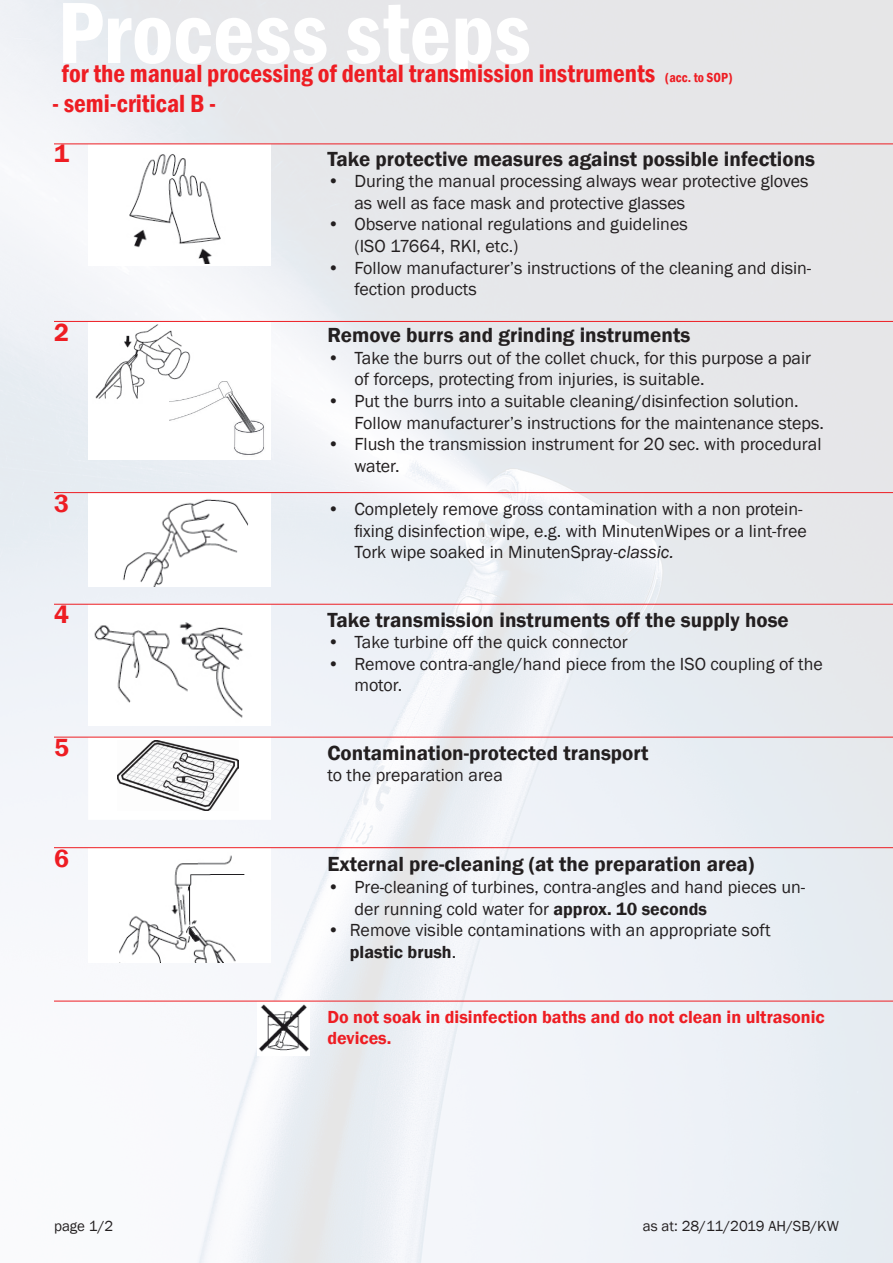
<style>
.page{position:relative;width:893px;height:1263px;background:#fff}
.page>*{position:absolute;margin:0;border:0;box-sizing:border-box;transform-origin:0 0}
.t1{font:600 condensed 90px "Franklin Gothic";color:#fff}
.t2{font:600 condensed 25.5px "Franklin Gothic";color:#ee1d23}
.t3{font:600 25.5px "Franklin Gothic";color:#ee1d23}
.t4{font:600 21px "Franklin Gothic";color:#231f20}
.t5{font:18px/21.6px "Franklin Gothic";color:#231f20}
.t6{font:600 18px/21.6px "Franklin Gothic";color:#ee1d23}
.t7{font:15px "Franklin Gothic";color:#231f20}
.s1{font-size:13.5px}
.s2{font-style:italic}
.s3{font-weight:600}
</style>
<div class="page">
<img style="left:0;top:0;width:893px;height:1263px">
<div style="left:88px;top:144px;width:183px;height:121px;background:#fff"></div>
<div style="left:88px;top:322px;width:183px;height:137px;background:#fff"></div>
<img style="left:95px;top:324px;width:96px;height:78px">
<div style="left:88px;top:604px;width:183px;height:122px;background:#fff"></div>
<img style="left:94px;top:622px;width:150px;height:96px">
<div style="left:89px;top:738px;width:181px;height:81px;background:#fff"></div>
<img style="left:118px;top:740px;width:120px;height:70px">
<div style="left:88px;top:493px;width:183px;height:94px;background:#fff"></div>
<img style="left:117px;top:493px;width:137px;height:94px">
<div style="left:88px;top:848px;width:183px;height:114px;background:#fff"></div>
<img style="left:97px;top:848px;width:158px;height:114px">
<img style="left:129px;top:154px;width:92px;height:109px">
<hr style="left:54px;top:144px;width:839px;height:1px;background:#ee1d23">
<hr style="left:54px;top:321px;width:839px;height:1px;background:#ee1d23">
<hr style="left:54px;top:492px;width:839px;height:1px;background:#ee1d23">
<hr style="left:54px;top:604px;width:839px;height:1px;background:#ee1d23">
<hr style="left:54px;top:737px;width:839px;height:1px;background:#ee1d23">
<hr style="left:54px;top:847px;width:839px;height:1px;background:#ee1d23">
<img style="left:170px;top:381px;width:94px;height:74px">
<img style="left:257px;top:1002px;width:52px;height:53px">
<hr style="left:54px;top:1001px;width:839px;height:1px;background:#ee1d23">
<p class="t1" style="left:57px;top:-27px;width:475px">Process steps</p>
<p class="t2" style="left:62px;top:56px;width:672px">for the manual processing of dental transmission instruments <span class="s1">(acc. to SOP)</span></p>
<p class="t2" style="left:52px;top:87px;width:166px">- semi-critical B -</p>
<p class="t3" style="left:54px;top:138px;width:16px">1</p>
<p class="t3" style="left:54px;top:316px;width:16px">2</p>
<p class="t3" style="left:54px;top:487px;width:16px">3</p>
<p class="t3" style="left:54px;top:599px;width:16px">4</p>
<p class="t3" style="left:54px;top:732px;width:16px">5</p>
<p class="t3" style="left:54px;top:842px;width:16px">6</p>
<p class="t4" style="left:327px;top:146px;width:489px">Take protective measures against possible infections</p>
<p class="t5" style="left:354px;top:171px;width:456px;text-indent:-27px">• During the manual processing always wear protective gloves as well as face mask and protective glasses</p>
<p class="t5" style="left:327px;top:214px;width:362px">• Observe national regulations and guidelines</p>
<p class="t5" style="left:354px;top:236px;width:166px">(ISO 17664, RKI, etc.)</p>
<p class="t5" style="left:354px;top:257px;width:458px;text-indent:-27px">• Follow manufacturer’s instructions of the cleaning and disin&shy;fection products</p>
<p class="t4" style="left:327px;top:322px;width:364px">Remove burrs and grinding instruments</p>
<p class="t5" style="left:354px;top:347px;width:458px;text-indent:-27px">• Take the burrs out of the collet chuck, for this purpose a pair of forceps, protecting from injuries, is suitable.</p>
<p class="t5" style="left:354px;top:390px;width:471px;text-indent:-27px">• Put the burrs into a suitable cleaning/disinfection solution.<br>Follow manufacturer’s instructions for the maintenance steps.</p>
<p class="t5" style="left:354px;top:434px;width:469px;text-indent:-27px">• Flush the transmission instrument for 20 sec. with procedural water.</p>
<p class="t5" style="left:354px;top:498px;width:454px;text-indent:-27px">• Completely remove gross contamination with a non protein&shy;fixing disinfection wipe, e.g. with MinutenWipes or a lint-free<br>Tork wipe soaked in MinutenSpray-<span class="s2">classic.</span></p>
<p class="t4" style="left:327px;top:606px;width:463px">Take transmission instruments off the supply hose</p>
<p class="t5" style="left:327px;top:632px;width:302px">• Take turbine off the quick connector</p>
<p class="t5" style="left:354px;top:653px;width:470px;text-indent:-27px">• Remove contra-angle/hand piece from the ISO coupling of the motor.</p>
<p class="t4" style="left:327px;top:740px;width:323px">Contamination-protected transport</p>
<p class="t5" style="left:327px;top:765px;width:177px">to the preparation area</p>
<p class="t4" style="left:327px;top:851px;width:428px">External pre-cleaning (at the preparation area)</p>
<p class="t5" style="left:354px;top:876px;width:452px;text-indent:-27px">• Pre-cleaning of turbines, contra-angles and hand pieces un&shy;der running cold water for <span class="s3">approx. 10 seconds</span></p>
<p class="t5" style="left:350px;top:920px;width:422px;text-indent:-22px">• Remove visible contaminations with an appropriate soft <span class="s3">plastic brush</span>.</p>
<p class="t6" style="left:327px;top:1006px;width:499px">Do not soak in disinfection baths and do not clean in ultrasonic devices.</p>
<p class="t7" style="left:54px;top:1217px;width:61px">page 1/2</p>
<p class="t7" style="left:643px;top:1217px;width:197px">as at: 28/11/2019 AH/SB/KW</p>
</div>
